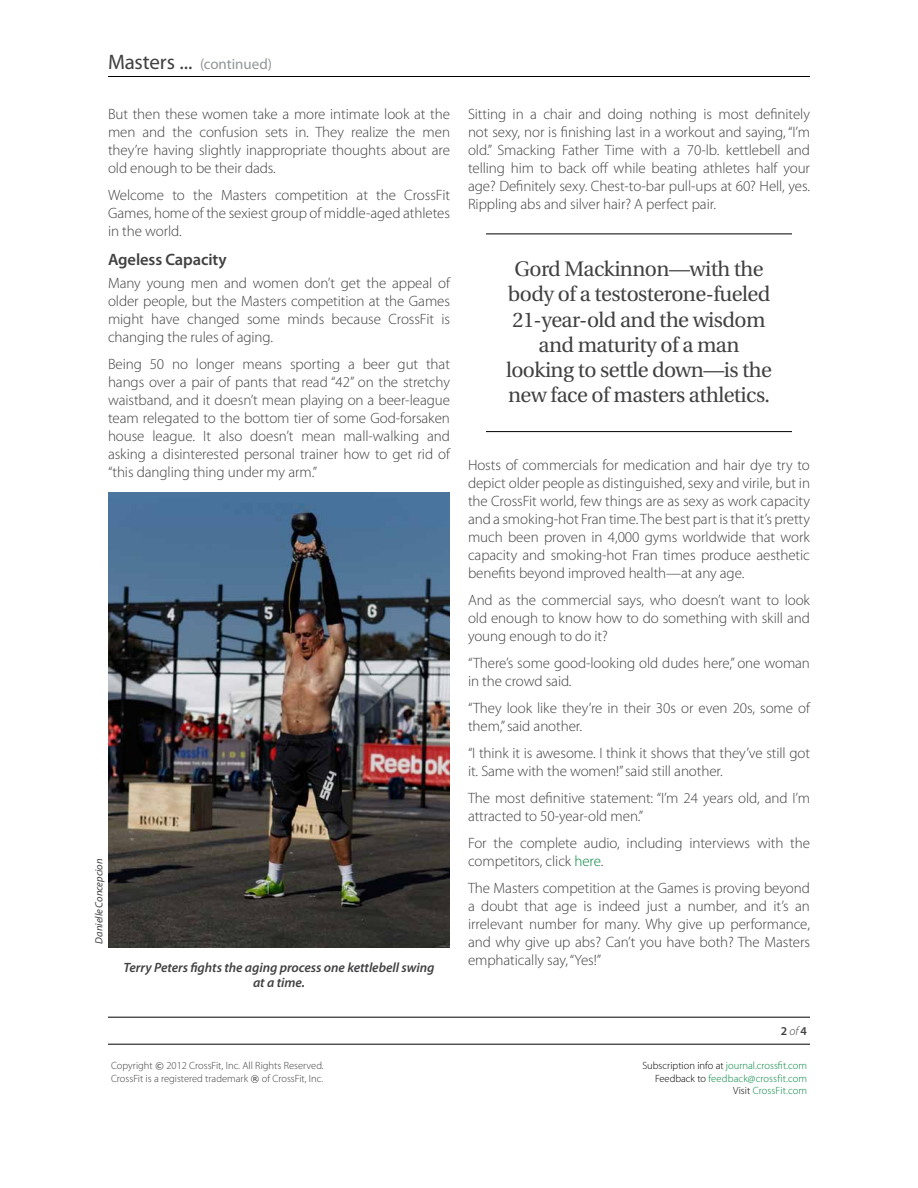
<style>
.page{position:relative;width:918px;height:1188px;background:#fff}
.page>*{position:absolute;margin:0;border:0;box-sizing:border-box;transform-origin:0 0}
.t1{font:21px/25.2px "Utopia";letter-spacing:-.025em;color:#414042;text-align:center}
.t2{font:600 16.5px "Myriad Pro";letter-spacing:-.005em;color:#414042}
.t3{font:300 15px/18px "Myriad Pro";letter-spacing:-.005em;color:#414042;text-align:justify}
.t4{font:15px "Myriad Pro";letter-spacing:-.005em;color:#939598}
.t5{font:italic 600 13.5px/15px "Myriad Pro";letter-spacing:-.005em;color:#414042;text-align:center}
.t6{font:600 12px "Myriad Pro";color:#414042}
.t7{font:300 10.5px/12.6px "Myriad Pro";color:#414042}
.t8{font:300 10.5px/12.6px "Myriad Pro";color:#00853f;text-align:right}
.t9{font:italic 10.5px "Myriad Pro";letter-spacing:-.005em;color:#414042}
.s1{font-size:21px;color:#414042}
.s2{color:#00853f}
.s3{font-weight:300;font-style:italic}
.s4{font-family:"Verdana";font-weight:400;font-size:9px}
.s5{color:#000}
</style>
<div class="page">
<hr style="left:108px;top:76px;width:702px;height:1px;background:#000">
<hr style="left:108px;top:1017px;width:702px;height:1px;background:#000">
<hr style="left:108px;top:1044px;width:702px;height:1px;background:#000">
<hr style="left:486px;top:234px;width:306px;height:1px;background:#000">
<hr style="left:486px;top:431px;width:306px;height:1px;background:#000">
<img style="left:108px;top:493px;width:342px;height:455px">
<p class="t4" style="left:108px;top:56px;width:166px"><span class="s1">Masters ...</span> (continued)</p>
<p class="t3" style="left:108px;top:106px;width:344px">But then these women take a more intimate look at the men and the confusion sets in. They realize the men they’re having slightly inappropriate thoughts about are old enough to be their dads.</p>
<p class="t3" style="left:108px;top:187px;width:344px">Welcome to the Masters competition at the CrossFit Games, home of the sexiest group of middle-aged athletes in the world.</p>
<p class="t2" style="left:108px;top:250px;width:120px">Ageless Capacity</p>
<p class="t3" style="left:108px;top:274px;width:344px">Many young men and women don’t get the appeal of older people, but the Masters competition at the Games might have changed some minds because CrossFit is changing the rules of aging.</p>
<p class="t3" style="left:108px;top:355px;width:344px">Being 50 no longer means sporting a beer gut that hangs over a pair of pants that read “42” on the stretchy waistband, and it doesn’t mean playing on a beer-league team relegated to the bottom tier of some God-forsaken house league. It also doesn’t mean mall-walking and asking a disinterested personal trainer how to get rid of “this dangling thing under my arm.”</p>
<p class="t9" style="left:93px;top:944px;width:87px;rotate:-90deg">Danielle Concepcion</p>
<p class="t5" style="left:124px;top:960px;width:312px">Terry Peters fights the aging process one kettlebell swing at a time.</p>
<p class="t3" style="left:468px;top:106px;width:344px">Sitting in a chair and doing nothing is most definitely not sexy, nor is finishing last in a workout and saying, “I’m old.” Smacking Father Time with a 70-lb. kettlebell and telling him to back off while beating athletes half your age? Definitely sexy. Chest-to-bar pull-ups at 60? Hell, yes.<br>Rippling abs and silver hair? A perfect pair.</p>
<h1 class="t1" style="left:506px;top:257px;width:267px">Gord Mackinnon—with the body of a testosterone-fueled<br>21-year-old and the wisdom and maturity of a man looking to settle down—is the new face of masters athletics.</h1>
<p class="t3" style="left:468px;top:457px;width:344px">Hosts of commercials for medication and hair dye try to depict older people as distinguished, sexy and virile, but in the CrossFit world, few things are as sexy as work capacity and a smoking-hot Fran time. The best part is that it’s pretty much been proven in 4,000 gyms worldwide that work capacity and smoking-hot Fran times produce aesthetic benefits beyond improved health—at any age.</p>
<p class="t3" style="left:468px;top:592px;width:343px">And as the commercial says, who doesn’t want to look old enough to know how to do something with skill and young enough to do it?</p>
<p class="t3" style="left:468px;top:655px;width:344px">“There’s some good-looking old dudes here,” one woman in the crowd said.</p>
<p class="t3" style="left:468px;top:700px;width:344px">“They look like they’re in their 30s or even 20s, some of them,” said another.</p>
<p class="t3" style="left:468px;top:745px;width:343px">“I think it is awesome. I think it shows that they’ve still got it. Same with the women!” said still another.</p>
<p class="t3" style="left:468px;top:790px;width:343px">The most definitive statement: “I’m 24 years old, and I’m attracted to 50-year-old men.”</p>
<p class="t3" style="left:468px;top:835px;width:344px">For the complete audio, including interviews with the competitors, click <span class="s2">here</span>.</p>
<p class="t3" style="left:468px;top:880px;width:344px">The Masters competition at the Games is proving beyond a doubt that age is indeed just a number, and it’s an irrelevant number for many. Why give up performance, and why give up abs? Can’t you have both? The Masters emphatically say, “Yes!”</p>
<p class="t6" style="left:781px;top:1024px;width:28px">2 <span class="s3">of</span> 4</p>
<p class="t7" style="left:111px;top:1060px;width:214px">Copyright <span class="s4">©</span> 2012 CrossFit, Inc. All Rights Reserved.<br>CrossFit is a registered trademark <span class="s4">®</span> of CrossFit, Inc.</p>
<p class="t8" style="left:642px;top:1060px;width:166px"><span class="s5">Subscription info at</span> journal.crossfit.com<br><span class="s5">Feedback to</span> feedback@crossfit.com<br><span class="s5">Visit</span> CrossFit.com</p>
</div>
